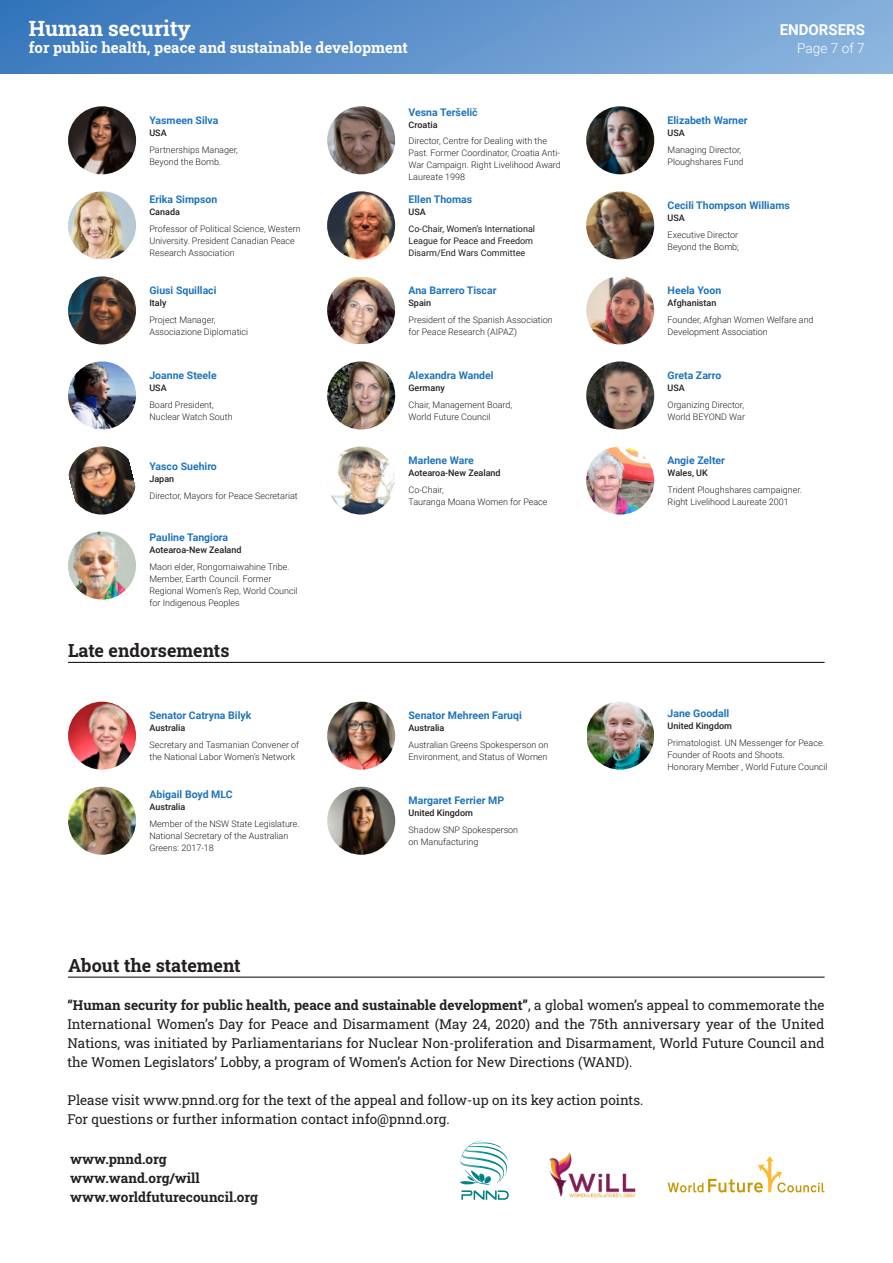
<style>
.page{position:relative;width:893px;height:1263px;background:#fff}
.page>*{position:absolute;margin:0;border:0;box-sizing:border-box;transform-origin:0 0}
.t1{font:700 21px "Roboto Slab";color:#fff}
.t2{font:700 18px "Roboto Slab";color:#231f20}
.t3{font:700 15px "Roboto Slab";color:#fff}
.t4{font:700 15px "Roboto";color:#fff}
.t5{font:300 13.65px "Roboto";color:#fff}
.t6{font:13.5px/18.9px "Roboto Slab";color:#231f20;text-align:justify}
.t7{font:700 13.5px/18.9px "Roboto Slab";color:#231f20}
.t8{font:700 10.5px "Roboto";color:#2075bc}
.t9{font:300 9px/12px "Roboto";color:#231f20}
.t10{font:500 9px "Roboto";color:#231f20}
.t11{font:9px/12px "Roboto";color:#231f20}
.s1{font-weight:700}
</style>
<div class="page">
<img style="left:0;top:0;width:893px;height:73px">
<img style="left:327px;top:277px;width:68px;height:66px;border-radius:50%">
<img style="left:586px;top:276px;width:68px;height:68px;border-radius:50%">
<img style="left:68px;top:276px;width:68px;height:68px;border-radius:50%">
<img style="left:68px;top:531px;width:68px;height:69px;border-radius:50%">
<img style="left:327px;top:106px;width:68px;height:68px;border-radius:50%">
<img style="left:327px;top:361px;width:68px;height:68px;border-radius:50%">
<img style="left:586px;top:106px;width:68px;height:68px;border-radius:50%">
<img style="left:586px;top:361px;width:68px;height:68px;border-radius:50%">
<img style="left:68px;top:106px;width:68px;height:68px;border-radius:50%">
<img style="left:68px;top:361px;width:68px;height:68px;border-radius:50%">
<img style="left:327px;top:191px;width:68px;height:68px;border-radius:50%">
<img style="left:327px;top:446px;width:68px;height:68px;border-radius:50%">
<img style="left:586px;top:191px;width:68px;height:68px;border-radius:50%">
<img style="left:586px;top:446px;width:68px;height:68px;border-radius:50%">
<img style="left:68px;top:191px;width:68px;height:68px;border-radius:50%">
<img style="left:68px;top:446px;width:68px;height:68px;border-radius:50%">
<img style="left:327px;top:702px;width:68px;height:68px;border-radius:50%">
<img style="left:327px;top:787px;width:68px;height:68px;border-radius:50%">
<img style="left:68px;top:702px;width:68px;height:68px;border-radius:50%">
<img style="left:68px;top:787px;width:68px;height:68px;border-radius:50%">
<img style="left:587px;top:702px;width:66px;height:68px;border-radius:50%">
<hr style="left:68px;top:662px;width:757px;height:1px;background:#000001">
<hr style="left:68px;top:977px;width:757px;height:1px;background:#000001">
<svg style="left:668px;top:1156px;width:157px;height:36px"></svg>
<img style="left:549px;top:1152px;width:87px;height:46px">
<svg style="left:460px;top:1140px;width:49px;height:60px"></svg>
<h1 class="t1" style="left:29px;top:14px;width:164px">Human security</h1>
<h3 class="t3" style="left:29px;top:38px;width:380px">for public health, peace and sustainable development</h3>
<p class="t8" style="left:149px;top:116px;width:71px">Yasmeen Silva</p>
<p class="t10" style="left:149px;top:129px;width:19px">USA</p>
<p class="t9" style="left:149px;top:144px;width:90px">Partnerships Manager,<br>Beyond the Bomb.</p>
<p class="t8" style="left:149px;top:195px;width:69px">Erika Simpson</p>
<p class="t10" style="left:149px;top:208px;width:32px">Canada</p>
<p class="t9" style="left:149px;top:223px;width:153px">Professor of Political Science, Western<br>University. President Canadian Peace<br>Research Association</p>
<p class="t8" style="left:149px;top:286px;width:69px">Giusi Squillaci</p>
<p class="t10" style="left:149px;top:299px;width:19px">Italy</p>
<p class="t9" style="left:149px;top:314px;width:100px">Project Manager,<br>Associazione Diplomatici</p>
<p class="t8" style="left:149px;top:371px;width:69px">Joanne Steele</p>
<p class="t10" style="left:149px;top:384px;width:19px">USA</p>
<p class="t9" style="left:149px;top:399px;width:85px">Board President,<br>Nuclear Watch South</p>
<p class="t8" style="left:149px;top:462px;width:69px">Yasco Suehiro</p>
<p class="t10" style="left:149px;top:475px;width:26px">Japan</p>
<p class="t9" style="left:149px;top:490px;width:150px">Director, Mayors for Peace Secretariat</p>
<p class="t8" style="left:149px;top:533px;width:80px">Pauline Tangiora</p>
<p class="t10" style="left:149px;top:546px;width:94px">Aotearoa-New Zealand</p>
<p class="t9" style="left:149px;top:561px;width:150px">Maori elder, Rongomaiwahine Tribe.<br>Member, Earth Council. Former<br>Regional Women’s Rep, World Council for Indigenous Peoples</p>
<h2 class="t2" style="left:68px;top:639px;width:163px">Late endorsements</h2>
<p class="t8" style="left:149px;top:711px;width:103px">Senator Catryna Bilyk</p>
<p class="t10" style="left:149px;top:725px;width:37px">Australia</p>
<p class="t9" style="left:149px;top:740px;width:151px">Secretary and Tasmanian Convener of the National Labor Women's Network</p>
<p class="t8" style="left:149px;top:790px;width:85px">Abigail Boyd MLC</p>
<p class="t10" style="left:149px;top:804px;width:37px">Australia</p>
<p class="t9" style="left:149px;top:819px;width:152px">Member of the NSW State Legislature.<br>National Secretary of the Australian<br>Greens: 2017-18</p>
<p class="t8" style="left:408px;top:108px;width:71px">Vesna Teršelič</p>
<p class="t10" style="left:408px;top:121px;width:31px">Croatia</p>
<p class="t9" style="left:408px;top:136px;width:154px">Director, Centre for Dealing with the<br>Past. Former Coordinator, Croatia Anti-<br>War Campaign. Right Livelihood Award<br>Laureate 1998</p>
<p class="t8" style="left:408px;top:195px;width:65px">Ellen Thomas</p>
<p class="t10" style="left:408px;top:208px;width:19px">USA</p>
<p class="t11" style="left:408px;top:223px;width:128px">Co-Chair, Women’s International<br>League for Peace and Freedom<br>Disarm/End Wars Committee</p>
<p class="t8" style="left:408px;top:286px;width:90px">Ana Barrero Tiscar</p>
<p class="t10" style="left:408px;top:299px;width:24px">Spain</p>
<p class="t9" style="left:408px;top:314px;width:146px">President of the Spanish Association for Peace Research (AIPAZ)</p>
<p class="t8" style="left:408px;top:371px;width:87px">Alexandra Wandel</p>
<p class="t10" style="left:408px;top:384px;width:38px">Germany</p>
<p class="t9" style="left:408px;top:399px;width:105px">Chair, Management Board,<br>World Future Council</p>
<p class="t8" style="left:408px;top:456px;width:67px">Marlene Ware</p>
<p class="t10" style="left:408px;top:469px;width:94px">Aotearoa-New Zealand</p>
<p class="t9" style="left:408px;top:484px;width:141px">Co-Chair,<br>Tauranga Moana Women for Peace</p>
<p class="t8" style="left:408px;top:711px;width:115px">Senator Mehreen Faruqi</p>
<p class="t10" style="left:408px;top:725px;width:37px">Australia</p>
<p class="t9" style="left:408px;top:740px;width:141px">Australian Greens Spokesperson on<br>Environment, and Status of Women</p>
<p class="t8" style="left:409px;top:796px;width:97px">Margaret Ferrier MP</p>
<p class="t10" style="left:409px;top:810px;width:66px">United Kingdom</p>
<p class="t9" style="left:409px;top:825px;width:111px">Shadow SNP Spokesperson on Manufacturing</p>
<p class="t8" style="left:668px;top:116px;width:81px">Elizabeth Warner</p>
<p class="t10" style="left:668px;top:129px;width:19px">USA</p>
<p class="t9" style="left:668px;top:144px;width:77px">Managing Director,<br>Ploughshares Fund</p>
<h3 class="t4" style="left:780px;top:24px;width:87px">ENDORSERS</h3>
<h3 class="t5" style="left:797px;top:43px;width:69px">Page 7 of 7</h3>
<p class="t8" style="left:668px;top:201px;width:124px">Cecili Thompson Williams</p>
<p class="t10" style="left:668px;top:214px;width:19px">USA</p>
<p class="t9" style="left:668px;top:229px;width:73px">Executive Director<br>Beyond the Bomb;</p>
<p class="t8" style="left:668px;top:286px;width:55px">Heela Yoon</p>
<p class="t10" style="left:668px;top:299px;width:50px">Afghanistan</p>
<p class="t9" style="left:668px;top:314px;width:148px">Founder, Afghan Women Welfare and<br>Development Association</p>
<p class="t8" style="left:668px;top:371px;width:55px">Greta Zarro</p>
<p class="t10" style="left:668px;top:384px;width:19px">USA</p>
<p class="t9" style="left:668px;top:399px;width:79px">Organizing Director,<br>World BEYOND War</p>
<p class="t8" style="left:668px;top:456px;width:59px">Angie Zelter</p>
<p class="t10" style="left:668px;top:469px;width:42px">Wales, UK</p>
<p class="t9" style="left:668px;top:484px;width:136px">Trident Ploughshares campaigner.<br>Right Livelihood Laureate 2001</p>
<p class="t8" style="left:668px;top:709px;width:63px">Jane Goodall</p>
<p class="t10" style="left:668px;top:722px;width:66px">United Kingdom</p>
<p class="t9" style="left:668px;top:737px;width:161px">Primatologist. UN Messenger for Peace.<br>Founder of Roots and Shoots.<br>Honorary Member , World Future Council</p>
<h2 class="t2" style="left:68px;top:953px;width:174px">About the statement</h2>
<p class="t6" style="left:67px;top:995px;width:759px"><span class="s1">“Human security for public health, peace and sustainable development”</span>, a global women’s appeal to commemorate the International Women’s Day for Peace and Disarmament (May 24, 2020) and the 75th anniversary year of the United Nations, was initiated by Parliamentarians for Nuclear Non-proliferation and Disarmament, World Future Council and the Women Legislators’ Lobby, a program of Women’s Action for New Directions (WAND).</p>
<h3 class="t6" style="left:67px;top:1090px;width:577px">Please visit www.pnnd.org for the text of the appeal and follow-up on its key action points.<br>For questions or further information contact info@pnnd.org.</h3>
<h3 class="t7" style="left:70px;top:1149px;width:189px">www.pnnd.org www.wand.org/will www.worldfuturecouncil.org</h3>
</div>
